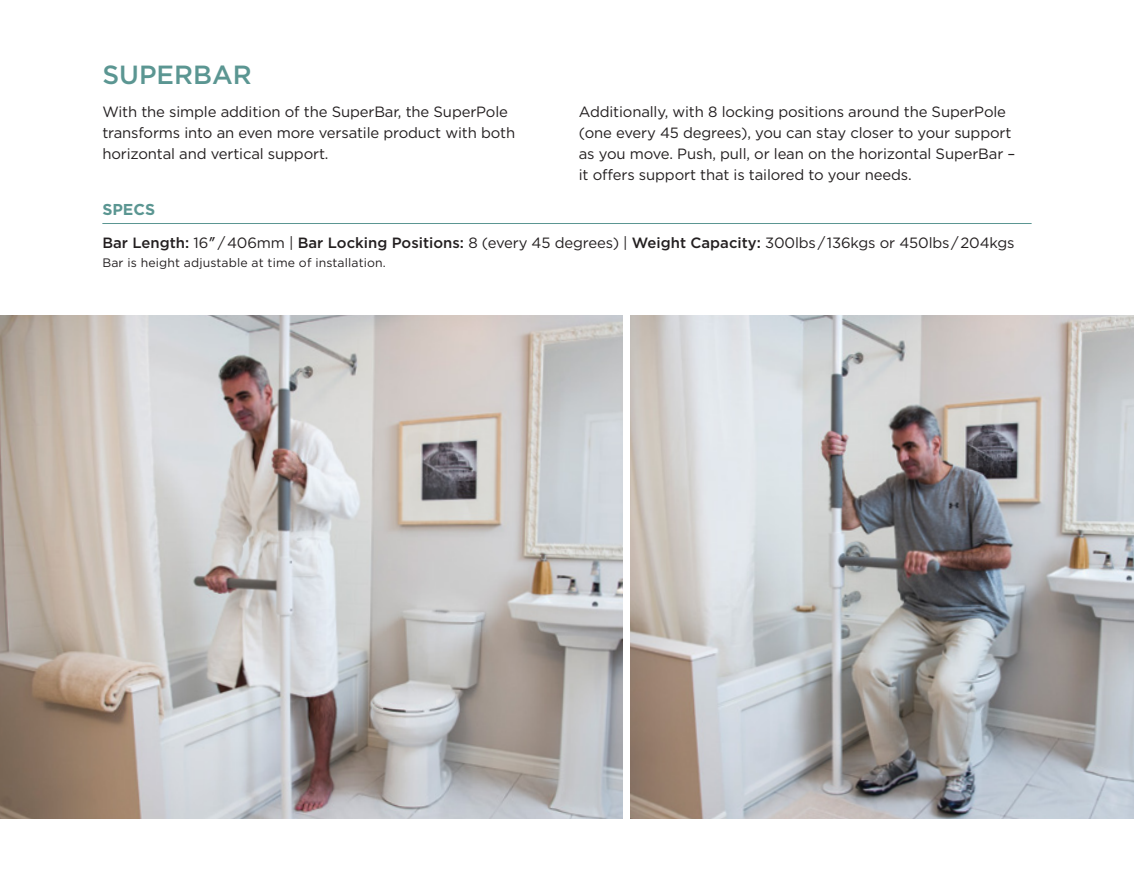
<style>
.page{position:relative;width:1134px;height:882px;background:#fff}
.page>*{position:absolute;margin:0;border:0;box-sizing:border-box;transform-origin:0 0}
.t1{font:500 26.25px "Gotham";color:#5b9692}
.t2{font:700 15.75px "Gotham";color:#5b9692}
.t3{font:14.88px/21px "Gotham";letter-spacing:-.01em;color:#231f20}
.t4{font:12.25px "Gotham";letter-spacing:.01em;color:#231f20}
.s1{font-weight:500}
.s2{font-family:"Helvetica"}
</style>
<div class="page">
<img style="left:0;top:315px;width:622px;height:504px">
<img style="left:630px;top:315px;width:504px;height:504px">
<hr style="left:102px;top:223px;width:930px;height:1px;background:#5b9692">
<h1 class="t1" style="left:102px;top:60px;width:151px">SUPERBAR</h1>
<p class="t3" style="left:102px;top:101px;width:414px">With the simple addition of the SuperBar, the SuperPole transforms into an even more versatile product with both horizontal and vertical support.</p>
<p class="t3" style="left:579px;top:101px;width:438px">Additionally, with 8 locking positions around the SuperPole (one every 45 degrees), you can stay closer to your support as you move. Push, pull, or lean on the horizontal SuperBar – it offers support that is tailored to your needs.</p>
<p class="t2" style="left:102px;top:199px;width:54px">SPECS</p>
<p class="t3" style="left:102px;top:232px;width:914px"><span class="s1">Bar Length:</span> 16<span class="s2">″</span> / 406mm | <span class="s1">Bar Locking Positions:</span> 8 (every 45 degrees) | <span class="s1">Weight Capacity:</span> 300lbs / 136kgs or 450lbs / 204kgs</p>
<p class="t4" style="left:102px;top:255px;width:285px">Bar is height adjustable at time of installation.</p>
</div>
